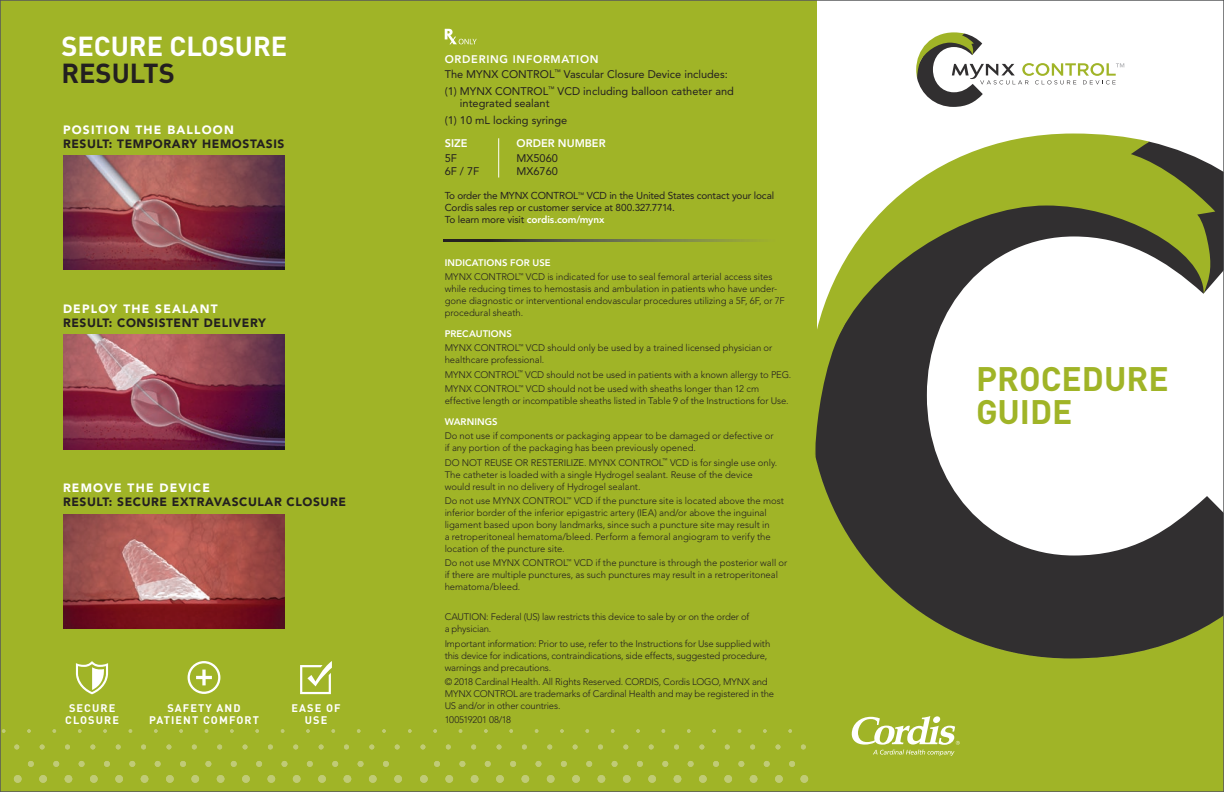
<style>
.page{position:relative;width:1224px;height:792px;background:#fff}
.page>*{position:absolute;margin:0;border:0;box-sizing:border-box;transform-origin:0 0}
.t1{font:700 33.6px/33.6px "DIN";color:#a0b427}
.t2{font:700 27.2px "DIN";color:#fff}
.t3{font:700 27.2px "DIN";color:#231f20}
.t4{font:900 12px "Avenir";letter-spacing:.05em;color:#231f20}
.t5{font:900 12px "Avenir";letter-spacing:.1em;color:#fff}
.t6{font:11px/13.2px "Avenir";color:#231f20}
.t7{font:800 11px "Avenir";color:#fff}
.t8{font:700 10.9px/11.8px "DIN";letter-spacing:.1em;color:#fff;text-align:center}
.t9{font:10px/12px "Avenir";letter-spacing:-.02em;color:#231f20}
.t10{font:300 9.5px/12px "Avenir";letter-spacing:-.005em;color:#231f20}
.t11{font:800 9.5px "Avenir";letter-spacing:.01em;color:#fff}
.s1{font-weight:800;color:#fff}
</style>
<div class="page">
<div style="left:817px;top:658px;width:405px;height:132px;background:#a0b427"></div>
<div style="left:0;top:0;width:817px;height:792px;background:#a0b427"></div>
<svg style="left:188px;top:661px;width:32px;height:33px"></svg>
<svg style="left:300px;top:661px;width:32px;height:33px"></svg>
<hr style="left:498px;top:138px;width:1px;height:40px;background:#fff">
<svg style="left:444px;top:240px;width:313px;height:1px"></svg>
<svg style="left:445px;top:29px;width:32px;height:15px"></svg>
<svg style="left:815px;top:167px;width:407px;height:491px;fill:#312f30"></svg>
<svg style="left:815px;top:134px;width:400px;height:324px"></svg>
<svg style="left:2px;top:729px;width:400px;height:54px"></svg>
<svg style="left:408px;top:729px;width:400px;height:54px"></svg>
<svg style="left:852px;top:716px;width:108px;height:40px"></svg>
<img style="left:63px;top:514px;width:222px;height:114px">
<svg style="left:76px;top:661px;width:32px;height:33px"></svg>
<img style="left:63px;top:335px;width:222px;height:114px">
<img style="left:63px;top:156px;width:222px;height:114px">
<svg style="left:916px;top:32px;width:208px;height:75px"></svg>
<h2 class="t2" style="left:61px;top:28px;width:227px">SECURE CLOSURE</h2>
<h2 class="t3" style="left:61px;top:55px;width:115px">RESULTS</h2>
<p class="t5" style="left:63px;top:122px;width:172px">POSITION THE BALLOON</p>
<p class="t4" style="left:63px;top:136px;width:223px">RESULT: TEMPORARY HEMOSTASIS</p>
<p class="t5" style="left:63px;top:301px;width:156px">DEPLOY THE SEALANT</p>
<p class="t4" style="left:63px;top:315px;width:205px">RESULT: CONSISTENT DELIVERY</p>
<p class="t5" style="left:63px;top:480px;width:148px">REMOVE THE DEVICE</p>
<p class="t4" style="left:63px;top:494px;width:284px">RESULT: SECURE EXTRAVASCULAR CLOSURE</p>
<p class="t8" style="left:65px;top:702px;width:55px">SECURE<br>CLOSURE</p>
<p class="t8" style="left:149px;top:702px;width:111px">SAFETY AND<br>PATIENT COMFORT</p>
<p class="t8" style="left:291px;top:702px;width:51px">EASE OF<br>USE</p>
<p class="t6" style="left:445px;top:52px;width:285px;line-height:14.8px"><span class="s1">ORDERING INFORMATION<br></span>The MYNX CONTROL<sup>™</sup> Vascular Closure Device includes:</p>
<p class="t6" style="left:460px;top:85px;width:275px;line-height:12.5px;text-indent:-15px">(1) MYNX CONTROL<sup>™</sup> VCD including balloon catheter and integrated sealant</p>
<p class="t6" style="left:445px;top:114px;width:124px">(1) 10 mL locking syringe</p>
<p class="t7" style="left:517px;top:136px;width:91px">ORDER NUMBER</p>
<p class="t6" style="left:517px;top:152px;width:43px">MX5060<br>MX6760</p>
<p class="t7" style="left:445px;top:136px;width:24px">SIZE</p>
<p class="t6" style="left:445px;top:152px;width:36px">5F<br>6F / 7F</p>
<p class="t9" style="left:445px;top:190px;width:331px">To order the MYNX CONTROL<sup>™</sup> VCD in the United States contact your local<br>Cordis sales rep or customer service at 800.327.7714.<br>To learn more visit <span class="s1">cordis.com/mynx</span></p>
<p class="t10" style="left:445px;top:255px;width:329px;line-height:14.3px"><span class="s1">INDICATIONS FOR USE<br></span>MYNX CONTROL<sup>™</sup> VCD is indicated for use to seal femoral arterial access sites</p>
<p class="t10" style="left:445px;top:283px;width:342px">while reducing times to hemostasis and ambulation in patients who have under&shy;gone diagnostic or interventional endovascular procedures utilizing a 5F, 6F, or 7F procedural sheath.</p>
<p class="t10" style="left:445px;top:326px;width:329px;line-height:14.3px"><span class="s1">PRECAUTIONS<br></span>MYNX CONTROL<sup>™</sup> VCD should only be used by a trained licensed physician or</p>
<p class="t10" style="left:445px;top:353px;width:348px;line-height:14.3px">healthcare professional.<br>MYNX CONTROL<sup>™</sup> VCD should not be used in patients with a known allergy to PEG.<br>MYNX CONTROL<sup>™</sup> VCD should not be used with sheaths longer than 12 cm</p>
<p class="t10" style="left:445px;top:395px;width:346px">effective length or incompatible sheaths listed in Table 9 of the Instructions for Use.</p>
<p class="t11" style="left:445px;top:416px;width:54px">WARNINGS</p>
<p class="t10" style="left:445px;top:430px;width:330px">Do not use if components or packaging appear to be damaged or defective or if any portion of the packaging has been previously opened.</p>
<p class="t10" style="left:445px;top:456px;width:334px">DO NOT REUSE OR RESTERILIZE. MYNX CONTROL<sup>™</sup> VCD is for single use only.<br>The catheter is loaded with a single Hydrogel sealant. Reuse of the device would result in no delivery of Hydrogel sealant.</p>
<p class="t10" style="left:445px;top:495px;width:341px">Do not use MYNX CONTROL<sup>™</sup> VCD if the puncture site is located above the most inferior border of the inferior epigastric artery (IEA) and/or above the inguinal ligament based upon bony landmarks, since such a puncture site may result in<br>a retroperitoneal hematoma/bleed. Perform a femoral angiogram to verify the location of the puncture site.</p>
<p class="t10" style="left:445px;top:557px;width:344px">Do not use MYNX CONTROL<sup>™</sup> VCD if the puncture is through the posterior wall or if there are multiple punctures, as such punctures may result in a retroperitoneal hematoma/bleed.</p>
<p class="t10" style="left:445px;top:611px;width:306px">CAUTION: Federal (US) law restricts this device to sale by or on the order of a physician.</p>
<p class="t10" style="left:445px;top:637px;width:327px">Important information: Prior to use, refer to the Instructions for Use supplied with this device for indications, contraindications, side effects, suggested procedure, warnings and precautions.</p>
<p class="t10" style="left:445px;top:676px;width:331px">© 2018 Cardinal Health. All Rights Reserved. CORDIS, Cordis LOGO, MYNX and<br>MYNX CONTROL are trademarks of Cardinal Health and may be registered in the<br>US and/or in other countries.</p>
<p class="t10" style="left:445px;top:714px;width:68px">100519201 08/18</p>
<h1 class="t1" style="left:976px;top:361px;width:194px">PROCEDURE<br>GUIDE</h1>
</div>
